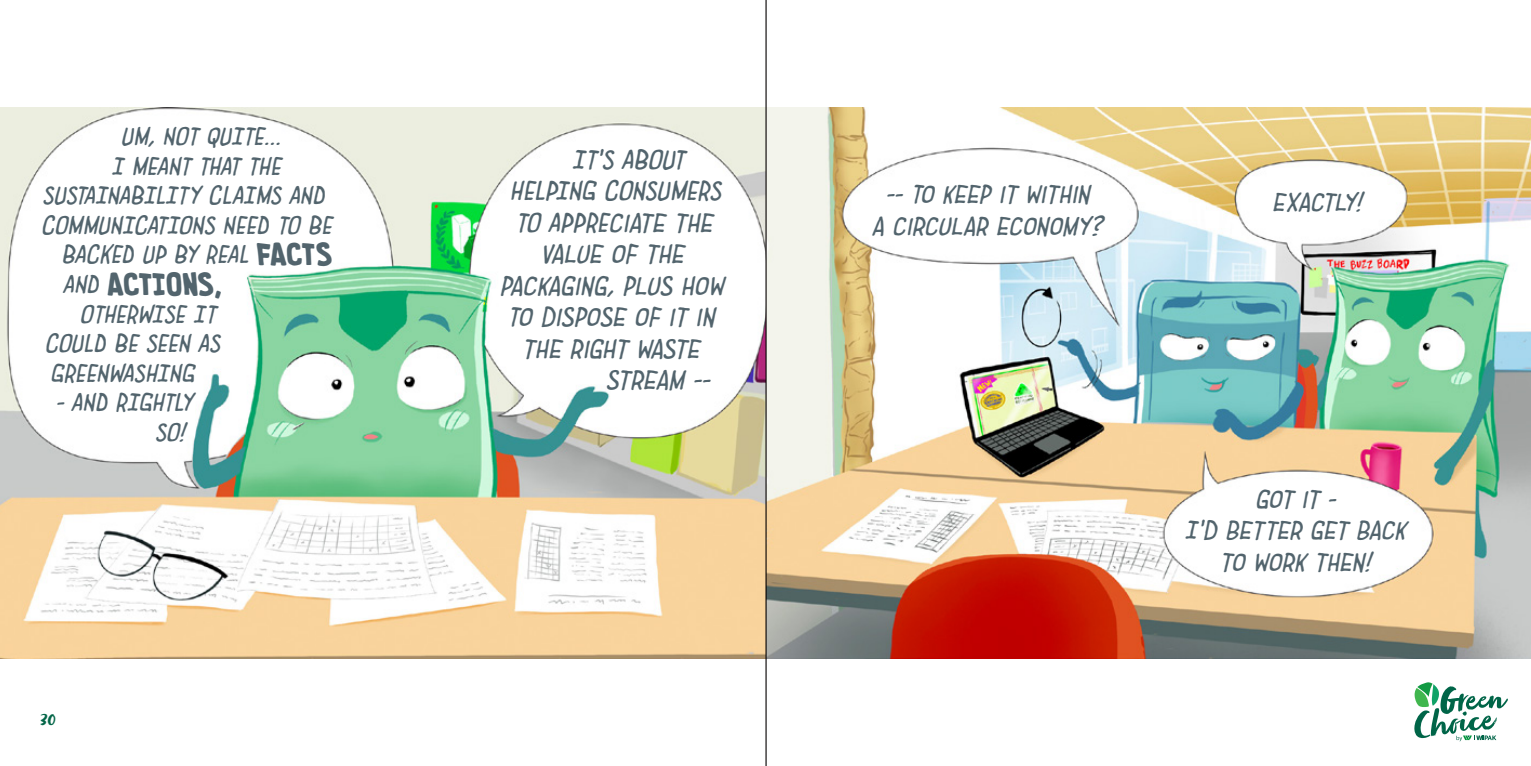
<style>
.page{position:relative;width:1531px;height:766px;background:#fff}
.page>*{position:absolute;margin:0;border:0;box-sizing:border-box;transform-origin:0 0}
.t1{font:italic 28.57px "Imaginary Friend BB";letter-spacing:.02em;color:#52646d}
.t2{font:italic 27.68px/31.5px "Imaginary Friend BB";letter-spacing:.02em;color:#52646d;text-align:center}
.t3{font:italic 26.78px/29.5px "Imaginary Friend BB";letter-spacing:.02em;color:#52646d;text-align:right}
.t4{font:700 26.78px "Imaginary Friend BB";letter-spacing:.02em;color:#52646d}
.t5{font:20.25px "Zooja Pro";color:#046648}
.s1{font-weight:700;font-style:normal}
.s2{font-weight:400;font-style:italic}
</style>
<div class="page">
<svg style="left:1414px;top:682px;width:94px;height:59px"></svg>
<img style="left:0;top:108px;width:1531px;height:550px">
<hr style="left:765px;top:0;width:1px;height:765px;background:#040000">
<p class="t3" style="left:121px;top:122px;width:161px">UM, NOT QUITE...</p>
<p class="t3" style="left:112px;top:151px;width:170px">I MEANT THAT THE</p>
<p class="t3" style="left:43px;top:181px;width:283px">SUSTAINABILITY CLAIMS AND</p>
<p class="t3" style="left:42px;top:211px;width:292px">COMMUNICATIONS NEED TO BE</p>
<p class="t3" style="left:62px;top:240px;width:271px">BACKED UP BY REAL <span class="s1">FACTS</span></p>
<p class="t4" style="left:64px;top:264px;width:160px"><span class="s2">AND</span> ACTIONS,</p>
<p class="t3" style="left:81px;top:299px;width:136px">OTHERWISE IT</p>
<p class="t3" style="left:45px;top:329px;width:176px">COULD BE SEEN AS</p>
<p class="t3" style="left:51px;top:358px;width:145px">GREENWASHING</p>
<p class="t3" style="left:56px;top:388px;width:138px">- AND RIGHTLY<br>SO!</p>
<p class="t5" style="left:40px;top:707px;width:17px">30</p>
<p class="t1" style="left:573px;top:142px;width:113px">IT'S ABOUT</p>
<p class="t1" style="left:510px;top:173px;width:212px">HELPING CONSUMERS</p>
<p class="t1" style="left:516px;top:205px;width:198px">TO APPRECIATE THE</p>
<p class="t1" style="left:541px;top:236px;width:145px">VALUE OF THE</p>
<p class="t1" style="left:500px;top:268px;width:225px">PACKAGING, PLUS HOW</p>
<p class="t1" style="left:508px;top:299px;width:208px">TO DISPOSE OF IT IN</p>
<p class="t1" style="left:522px;top:330px;width:179px">THE RIGHT WASTE</p>
<p class="t1" style="left:607px;top:362px;width:105px">STREAM --</p>
<p class="t2" style="left:873px;top:179px;width:231px">-- TO KEEP IT WITHIN<br>A CIRCULAR ECONOMY?</p>
<p class="t2" style="left:1273px;top:187px;width:91px">EXACTLY!</p>
<p class="t2" style="left:1185px;top:483px;width:222px">GOT IT -<br>I'D BETTER GET BACK<br>TO WORK THEN!</p>
</div>
